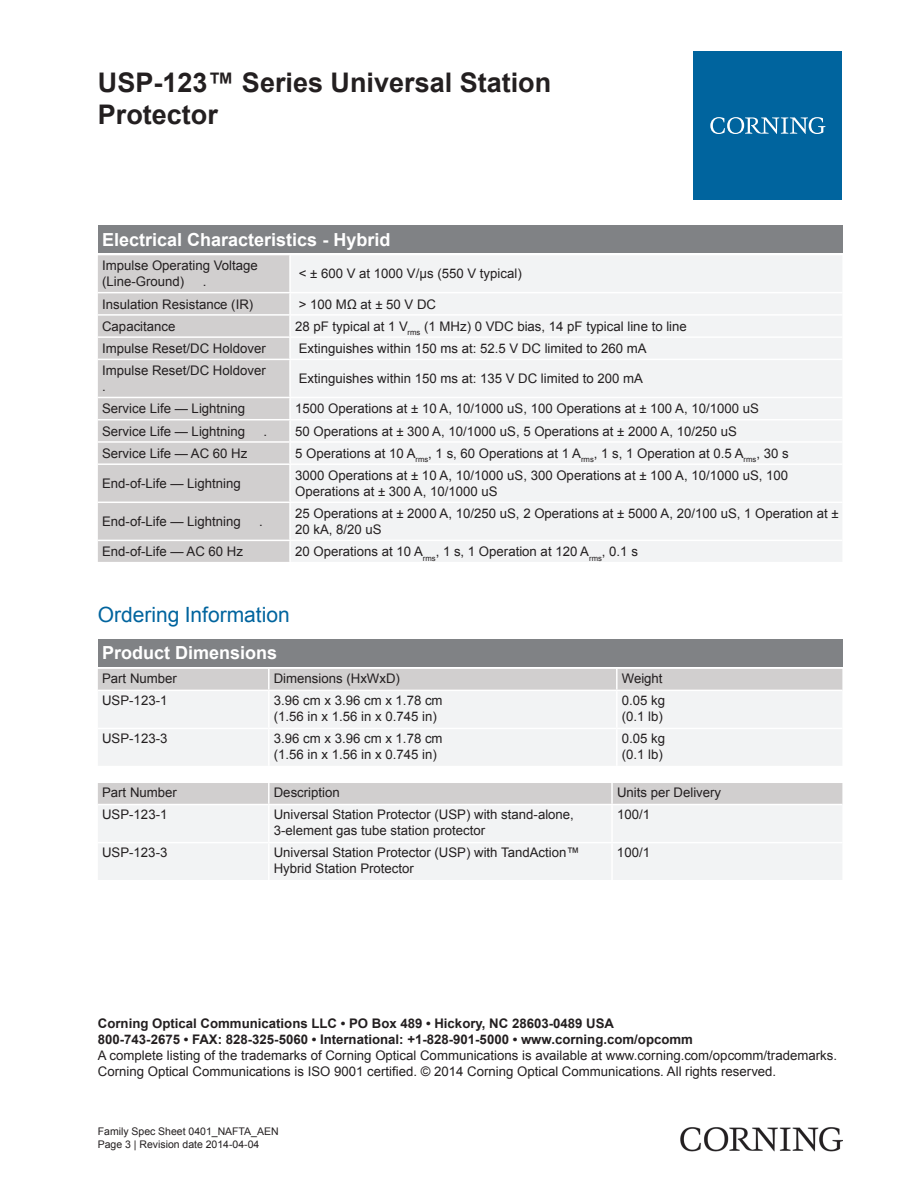
<style>
.page{position:relative;width:919px;height:1187px;background:#fff}
.page>*{position:absolute;margin:0;border:0;box-sizing:border-box;transform-origin:0 0}
.t1{font:700 27px/32.4px "Arial";color:#231f20}
.t2{font:21px "Arial";color:#00649e}
.t3{font:700 18px "Arial";color:#fff}
.t4{font:13.2px/15.9px "Arial";color:#231f20}
.t5{font:700 13.2px/15.9px "Arial";color:#231f20}
.t6{font:10.5px/12.6px "Arial";color:#231f20}
</style>
<div class="page">
<div style="left:98px;top:225px;width:744px;height:28px;background:#808285"></div>
<div style="left:98px;top:255px;width:191px;height:307px;background:#d1cfcf"></div>
<div style="left:291px;top:256px;width:551px;height:306px;background:#f2f3f4"></div>
<hr style="left:98px;top:292px;width:192px;height:1px;background:#fff">
<hr style="left:290px;top:292px;width:552px;height:1px;background:#fff">
<hr style="left:98px;top:314px;width:192px;height:1px;background:#fff">
<hr style="left:290px;top:314px;width:552px;height:1px;background:#fff">
<hr style="left:98px;top:336px;width:192px;height:2px;background:#fff">
<hr style="left:290px;top:336px;width:552px;height:2px;background:#fff">
<hr style="left:98px;top:358px;width:192px;height:2px;background:#fff">
<hr style="left:290px;top:358px;width:552px;height:2px;background:#fff">
<hr style="left:98px;top:396px;width:192px;height:2px;background:#fff">
<hr style="left:290px;top:396px;width:552px;height:2px;background:#fff">
<hr style="left:98px;top:419px;width:192px;height:1px;background:#fff">
<hr style="left:290px;top:419px;width:552px;height:1px;background:#fff">
<hr style="left:98px;top:441px;width:192px;height:1px;background:#fff">
<hr style="left:290px;top:441px;width:552px;height:1px;background:#fff">
<hr style="left:98px;top:463px;width:192px;height:2px;background:#fff">
<hr style="left:290px;top:463px;width:552px;height:2px;background:#fff">
<hr style="left:98px;top:501px;width:192px;height:2px;background:#fff">
<hr style="left:290px;top:501px;width:552px;height:2px;background:#fff">
<hr style="left:98px;top:539px;width:192px;height:2px;background:#fff">
<hr style="left:290px;top:539px;width:552px;height:2px;background:#fff">
<div style="left:98px;top:639px;width:744px;height:27px;background:#808285"></div>
<div style="left:98px;top:691px;width:744px;height:74px;background:#f2f3f4"></div>
<div style="left:98px;top:669px;width:744px;height:20px;background:#d1cfcf"></div>
<hr style="left:268px;top:691px;width:1px;height:36px;background:#fff">
<hr style="left:616px;top:691px;width:1px;height:36px;background:#fff">
<hr style="left:268px;top:729px;width:1px;height:36px;background:#fff">
<hr style="left:616px;top:729px;width:1px;height:36px;background:#fff">
<hr style="left:98px;top:727px;width:171px;height:2px;background:#fff">
<hr style="left:269px;top:727px;width:347px;height:2px;background:#fff">
<hr style="left:616px;top:727px;width:226px;height:2px;background:#fff">
<div style="left:98px;top:806px;width:744px;height:73px;background:#f2f3f4"></div>
<div style="left:98px;top:783px;width:744px;height:20px;background:#d1cfcf"></div>
<hr style="left:268px;top:805px;width:1px;height:36px;background:#fff">
<hr style="left:611px;top:805px;width:1px;height:36px;background:#fff">
<hr style="left:268px;top:843px;width:1px;height:36px;background:#fff">
<hr style="left:611px;top:843px;width:1px;height:36px;background:#fff">
<hr style="left:98px;top:841px;width:171px;height:2px;background:#fff">
<hr style="left:269px;top:841px;width:343px;height:2px;background:#fff">
<hr style="left:612px;top:841px;width:230px;height:2px;background:#fff">
<div style="left:693px;top:51px;width:149px;height:149px;background:#00649e"></div>
<svg style="left:710px;top:117px;width:115px;height:17px"></svg>
<img style="left:680px;top:1127px;width:162px;height:24px">
<h1 class="t1" style="left:98px;top:67px;width:455px">USP-123™ Series Universal Station<br>Protector</h1>
<h3 class="t3" style="left:102px;top:227px;width:290px">Electrical Characteristics - Hybrid</h3>
<p class="t4" style="left:102px;top:258px;width:157px">Impulse Operating Voltage (Line-Ground)</p>
<p class="t4" style="left:299px;top:266px;width:224px">&lt; ± 600 V at 1000 V/µs (550 V typical)</p>
<p class="t4" style="left:203px;top:274px;width:5px">.</p>
<p class="t4" style="left:102px;top:296px;width:153px">Insulation Resistance (IR)</p>
<p class="t4" style="left:299px;top:296px;width:139px">&gt; 100 MΩ at ± 50 V DC</p>
<p class="t4" style="left:102px;top:318px;width:75px">Capacitance</p>
<p class="t4" style="left:295px;top:318px;width:393px">28 pF typical at 1 V<sub>rms</sub> (1 MHz) 0 VDC bias, 14 pF typical line to line</p>
<p class="t4" style="left:102px;top:340px;width:165px">Impulse Reset/DC Holdover</p>
<p class="t4" style="left:299px;top:340px;width:349px">Extinguishes within 150 ms at: 52.5 V DC limited to 260 mA</p>
<p class="t4" style="left:102px;top:363px;width:165px">Impulse Reset/DC Holdover .</p>
<p class="t4" style="left:299px;top:370px;width:346px">Extinguishes within 150 ms at: 135 V DC limited to 200 mA</p>
<p class="t4" style="left:102px;top:401px;width:145px">Service Life — Lightning</p>
<p class="t4" style="left:295px;top:401px;width:465px">1500 Operations at ± 10 A, 10/1000 uS, 100 Operations at ± 100 A, 10/1000 uS</p>
<p class="t4" style="left:102px;top:423px;width:145px">Service Life — Lightning</p>
<p class="t4" style="left:263px;top:423px;width:5px">.</p>
<p class="t4" style="left:295px;top:423px;width:443px">50 Operations at ± 300 A, 10/1000 uS, 5 Operations at ± 2000 A, 10/250 uS</p>
<p class="t4" style="left:102px;top:445px;width:147px">Service Life — AC 60 Hz</p>
<p class="t4" style="left:295px;top:445px;width:495px">5 Operations at 10 A<sub>rms</sub>, 1 s, 60 Operations at 1 A<sub>rms</sub>, 1 s, 1 Operation at 0.5 A<sub>rms</sub>, 30 s</p>
<p class="t4" style="left:102px;top:475px;width:140px">End-of-Life — Lightning</p>
<p class="t4" style="left:295px;top:467px;width:494px">3000 Operations at ± 10 A, 10/1000 uS, 300 Operations at ± 100 A, 10/1000 uS, 100<br>Operations at ± 300 A, 10/1000 uS</p>
<p class="t4" style="left:102px;top:513px;width:140px">End-of-Life — Lightning</p>
<p class="t4" style="left:259px;top:513px;width:5px">.</p>
<p class="t4" style="left:295px;top:505px;width:545px">25 Operations at ± 2000 A, 10/250 uS, 2 Operations at ± 5000 A, 20/100 uS, 1 Operation at ±<br>20 kA, 8/20 uS</p>
<p class="t4" style="left:102px;top:543px;width:142px">End-of-Life — AC 60 Hz</p>
<p class="t4" style="left:295px;top:543px;width:344px">20 Operations at 10 A<sub>rms</sub>, 1 s, 1 Operation at 120 A<sub>rms</sub>, 0.1 s</p>
<h2 class="t2" style="left:98px;top:601px;width:193px">Ordering Information</h2>
<h3 class="t3" style="left:102px;top:641px;width:177px">Product Dimensions</h3>
<p class="t4" style="left:102px;top:670px;width:76px">Part Number</p>
<p class="t4" style="left:274px;top:670px;width:128px">Dimensions (HxWxD)</p>
<p class="t4" style="left:621px;top:670px;width:42px">Weight</p>
<p class="t4" style="left:102px;top:692px;width:67px">USP-123-1</p>
<p class="t4" style="left:274px;top:692px;width:170px">3.96 cm x 3.96 cm x 1.78 cm (1.56 in x 1.56 in x 0.745 in)</p>
<p class="t4" style="left:621px;top:692px;width:45px">0.05 kg (0.1 lb)</p>
<p class="t4" style="left:102px;top:730px;width:67px">USP-123-3</p>
<p class="t4" style="left:274px;top:730px;width:170px">3.96 cm x 3.96 cm x 1.78 cm (1.56 in x 1.56 in x 0.745 in)</p>
<p class="t4" style="left:621px;top:730px;width:45px">0.05 kg (0.1 lb)</p>
<p class="t4" style="left:102px;top:784px;width:76px">Part Number</p>
<p class="t4" style="left:274px;top:784px;width:68px">Description</p>
<p class="t4" style="left:617px;top:784px;width:106px">Units per Delivery</p>
<p class="t4" style="left:102px;top:806px;width:67px">USP-123-1</p>
<p class="t4" style="left:274px;top:806px;width:302px">Universal Station Protector (USP) with stand-alone,<br>3-element gas tube station protector</p>
<p class="t4" style="left:617px;top:806px;width:35px">100/1</p>
<p class="t4" style="left:102px;top:844px;width:67px">USP-123-3</p>
<p class="t4" style="left:274px;top:844px;width:307px">Universal Station Protector (USP) with TandAction™<br>Hybrid Station Protector</p>
<p class="t4" style="left:617px;top:844px;width:35px">100/1</p>
<p class="t5" style="left:98px;top:1015px;width:596px">Corning Optical Communications LLC • PO Box 489 • Hickory, NC 28603-0489 USA<br>800-743-2675 • FAX: 828-325-5060 • International: +1-828-901-5000 • www.corning.com/opcomm</p>
<p class="t4" style="left:98px;top:1047px;width:740px">A complete listing of the trademarks of Corning Optical Communications is available at www.corning.com/opcomm/trademarks.<br>Corning Optical Communications is ISO 9001 certified. © 2014 Corning Optical Communications. All rights reserved.</p>
<p class="t6" style="left:98px;top:1124px;width:182px">Family Spec Sheet 0401_NAFTA_AEN<br>Page 3 | Revision date 2014-04-04</p>
</div>
